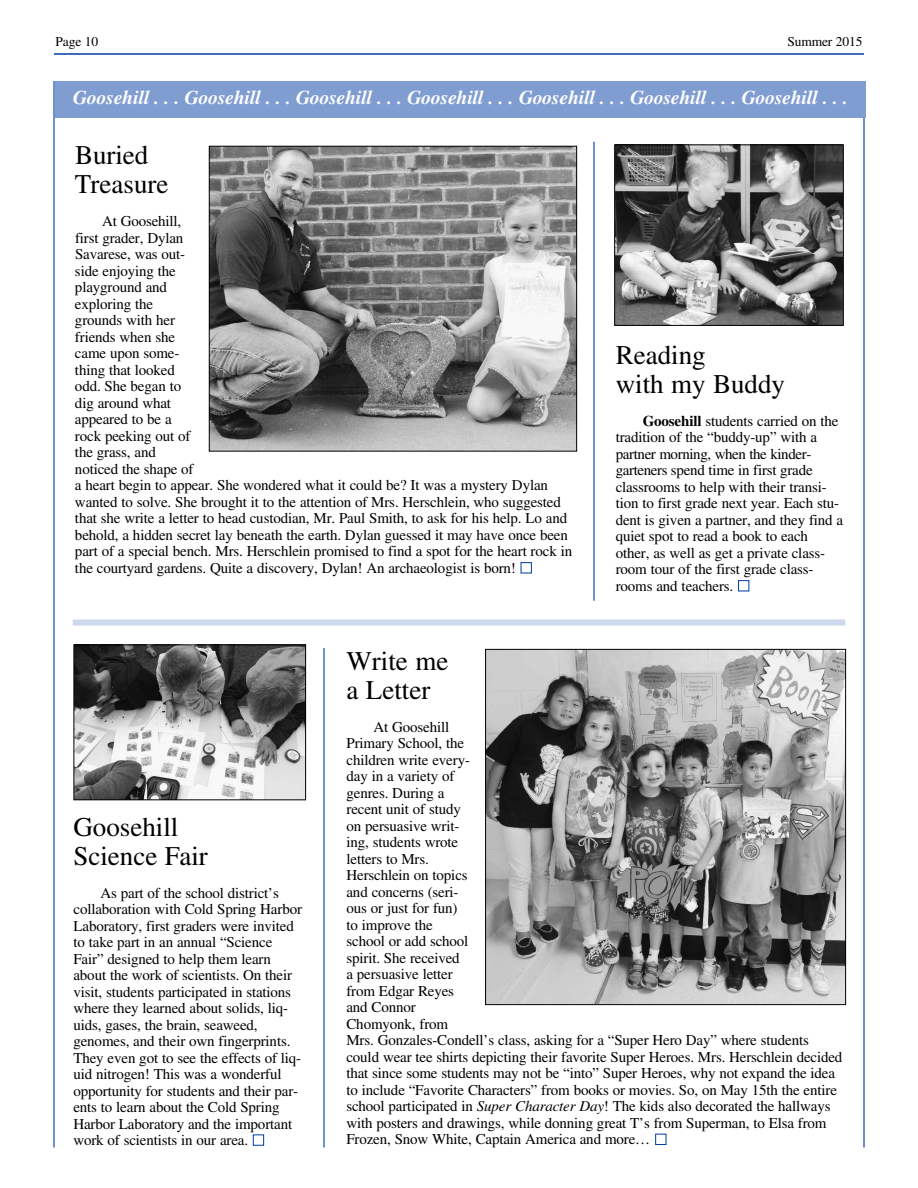
<style>
.page{position:relative;width:918px;height:1188px;background:#fff}
.page>*{position:absolute;margin:0;border:0;box-sizing:border-box;transform-origin:0 0}
.t1{font:27px/29px "Times";color:#000}
.t2{font:italic 700 19.5px "Times";letter-spacing:-.005em;color:#fff}
.t3{font:15px/16.5px "Times";letter-spacing:-.01em;color:#000}
.t4{font:13.5px "Times";letter-spacing:-.01em;color:#000}
.s1{color:#fff}
.s2{font-weight:700}
.s3{font-style:italic}
</style>
<div class="page">
<hr style="left:54px;top:53px;width:810px;height:2px;background:#003ca2">
<hr style="left:53px;top:81px;width:2px;height:1067px;background:#003ca2">
<hr style="left:323px;top:648px;width:2px;height:500px;background:#003ca2">
<hr style="left:593px;top:142px;width:2px;height:459px;background:#003ca2">
<hr style="left:863px;top:81px;width:2px;height:1067px;background:#003ca2">
<div style="left:56px;top:81px;width:810px;height:37px;background:#809dd1"></div>
<div style="left:73px;top:620px;width:772px;height:6px;background:#ccd8ec"></div>
<img style="left:76px;top:647px;width:228px;height:151px">
<div style="left:74px;top:645px;width:232px;height:155px;border:1px solid #000"></div>
<img style="left:616px;top:146px;width:226px;height:178px">
<div style="left:614px;top:144px;width:230px;height:182px;border:1px solid #000"></div>
<img style="left:487px;top:651px;width:357px;height:352px">
<div style="left:485px;top:649px;width:361px;height:356px;border:1px solid #000"></div>
<img style="left:211px;top:148px;width:364px;height:302px">
<div style="left:209px;top:146px;width:368px;height:306px;border:1px solid #000"></div>
<p class="t4" style="left:56px;top:37px;width:44px">Page 10</p>
<p class="t4" style="left:787px;top:37px;width:77px">Summer 2015</p>
<h2 class="t2" style="left:73px;top:91px;width:776px">Goosehill . . . Goosehill . . . Goosehill . . . Goosehill . . . Goosehill . . . Goosehill . . . Goosehill . . .</h2>
<h1 class="t1" style="left:75px;top:144px;width:95px">Buried<br>Treasure</h1>
<p class="t3" style="left:75px;top:215px;width:499px;text-indent:27px">At Goosehill,<br>first grader, Dylan<br>Savarese, was out-<br>side enjoying the<br>playground and<br>exploring the<br>grounds with her<br>friends when she<br>came upon some-<br>thing that looked<br>odd. She began to<br>dig around what<br>appeared to be a<br>rock peeking out of<br>the grass, and<br>noticed the shape of<br>a heart begin to appear. She wondered what it could be? It was a mystery Dylan wanted to solve. She brought it to the attention of Mrs. Herschlein, who suggested that she write a letter to head custodian, Mr. Paul Smith, to ask for his help. Lo and behold, a hidden secret lay beneath the earth. Dylan guessed it may have once been part of a special bench. Mrs. Herschlein promised to find a spot for the heart rock in the courtyard gardens. Quite a discovery, Dylan! An archaeologist is born! <span class="s1">■</span></p>
<h1 class="t1" style="left:616px;top:343px;width:171px">Reading<br>with my Buddy</h1>
<p class="t3" style="left:616px;top:414px;width:229px;text-indent:27px"><span class="s2">Goosehill</span> students carried on the tradition of the “buddy-up” with a partner morning, when the kinder&shy;garteners spend time in first grade classrooms to help with their transi&shy;tion to first grade next year. Each stu&shy;dent is given a partner, and they find a quiet spot to read a book to each other, as well as get a private class&shy;room tour of the first grade class&shy;rooms and teachers. <span class="s1">■</span></p>
<h1 class="t1" style="left:73px;top:815px;width:136px">Goosehill<br>Science Fair</h1>
<p class="t3" style="left:73px;top:886px;width:230px;text-indent:27px">As part of the school district’s collaboration with Cold Spring Harbor Laboratory, first graders were invited to take part in an annual “Science Fair” designed to help them learn about the work of scientists. On their visit, students participated in stations where they learned about solids, liq&shy;uids, gases, the brain, seaweed, genomes, and their own fingerprints.<br>They even got to see the effects of liq&shy;uid nitrogen! This was a wonderful opportunity for students and their par&shy;ents to learn about the Cold Spring Harbor Laboratory and the important work of scientists in our area. <span class="s1">■</span></p>
<h1 class="t1" style="left:347px;top:649px;width:103px">Write me a Letter</h1>
<p class="t3" style="left:346px;top:720px;width:498px;text-indent:27px">At Goosehill<br>Primary School, the<br>children write every-<br>day in a variety of<br>genres. During a<br>recent unit of study<br>on persuasive writ-<br>ing, students wrote<br>letters to Mrs.<br>Herschlein on topics<br>and concerns (seri-<br>ous or just for fun)<br>to improve the<br>school or add school<br>spirit. She received<br>a persuasive letter<br>from Edgar Reyes<br>and Connor<br>Chomyonk, from<br>Mrs. Gonzales-Condell’s class, asking for a “Super Hero Day” where students could wear tee shirts depicting their favorite Super Heroes. Mrs. Herschlein decided that since some students may not be “into” Super Heroes, why not expand the idea to include “Favorite Characters” from books or movies. So, on May 15th the entire school participated in <span class="s3">Super Character Day</span>! The kids also decorated the hallways with posters and drawings, while donning great T’s from Superman, to Elsa from Frozen, Snow White, Captain America and more… <span class="s1">■</span></p>
</div>
